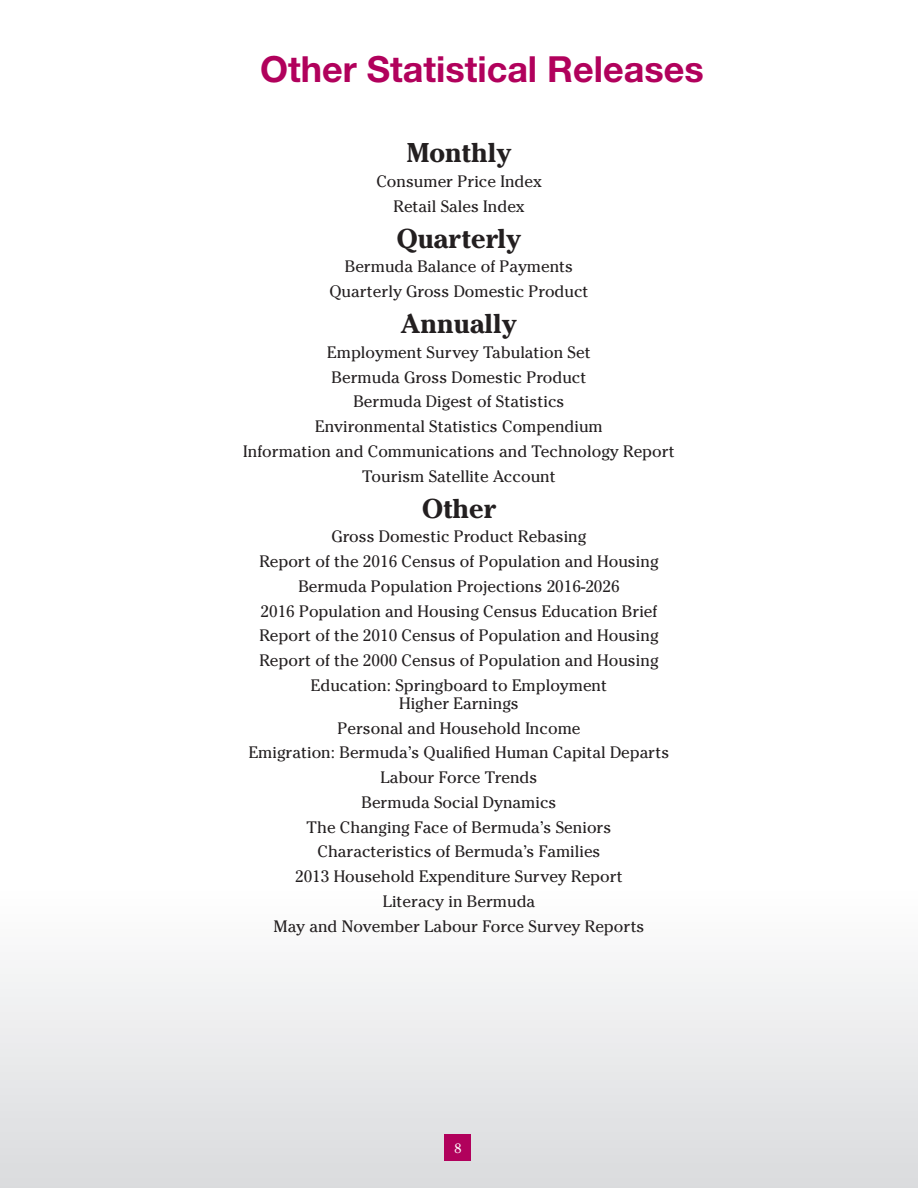
<style>
.page{position:relative;width:918px;height:1188px;background:#fff}
.page>*{position:absolute;margin:0;border:0;box-sizing:border-box;transform-origin:0 0}
.t1{font:700 36px "Helvetica Neue";color:#b1015c}
.t2{font:700 27px "Cheltenham";color:#231f20}
.t3{font:16.5px/24.8px "Cheltenham";color:#231f20;text-align:center}
.t4{font:13.5px "Cheltenham";color:#fff}
</style>
<div class="page">
<div style="left:0;top:888px;width:918px;height:300px;background:linear-gradient(to bottom,#fefefe,#dadbdd)"></div>
<div style="left:444px;top:1134px;width:27px;height:27px;background:#b1015c"></div>
<h1 class="t1" style="left:260px;top:47px;width:445px">Other Statistical Releases</h1>
<h2 class="t2" style="left:406px;top:137px;width:107px">Monthly</h2>
<p class="t3" style="left:376px;top:169px;width:167px">Consumer Price Index<br>Retail Sales Index</p>
<h2 class="t2" style="left:397px;top:222px;width:126px">Quarterly</h2>
<p class="t3" style="left:329px;top:254px;width:261px">Bermuda Balance of Payments<br>Quarterly Gross Domestic Product</p>
<h2 class="t2" style="left:401px;top:308px;width:118px">Annually</h2>
<p class="t3" style="left:243px;top:340px;width:433px">Employment Survey Tabulation Set<br>Bermuda Gross Domestic Product<br>Bermuda Digest of Statistics<br>Environmental Statistics Compendium<br>Information and Communications and Technology Report Tourism Satellite Account</p>
<h2 class="t2" style="left:422px;top:492px;width:75px">Other</h2>
<p class="t3" style="left:259px;top:524px;width:401px">Gross Domestic Product Rebasing<br>Report of the 2016 Census of Population and Housing Bermuda Population Projections 2016-2026<br>2016 Population and Housing Census Education Brief Report of the 2010 Census of Population and Housing Report of the 2000 Census of Population and Housing Education: Springboard to Employment</p>
<p class="t3" style="left:249px;top:691px;width:422px">Higher Earnings<br>Personal and Household Income<br>Emigration: Bermuda’s Qualified Human Capital Departs Labour Force Trends<br>Bermuda Social Dynamics<br>The Changing Face of Bermuda’s Seniors Characteristics of Bermuda’s Families<br>2013 Household Expenditure Survey Report<br>Literacy in Bermuda<br>May and November Labour Force Survey Reports</p>
<p class="t4" style="left:454px;top:1140px;width:9px">8</p>
</div>
